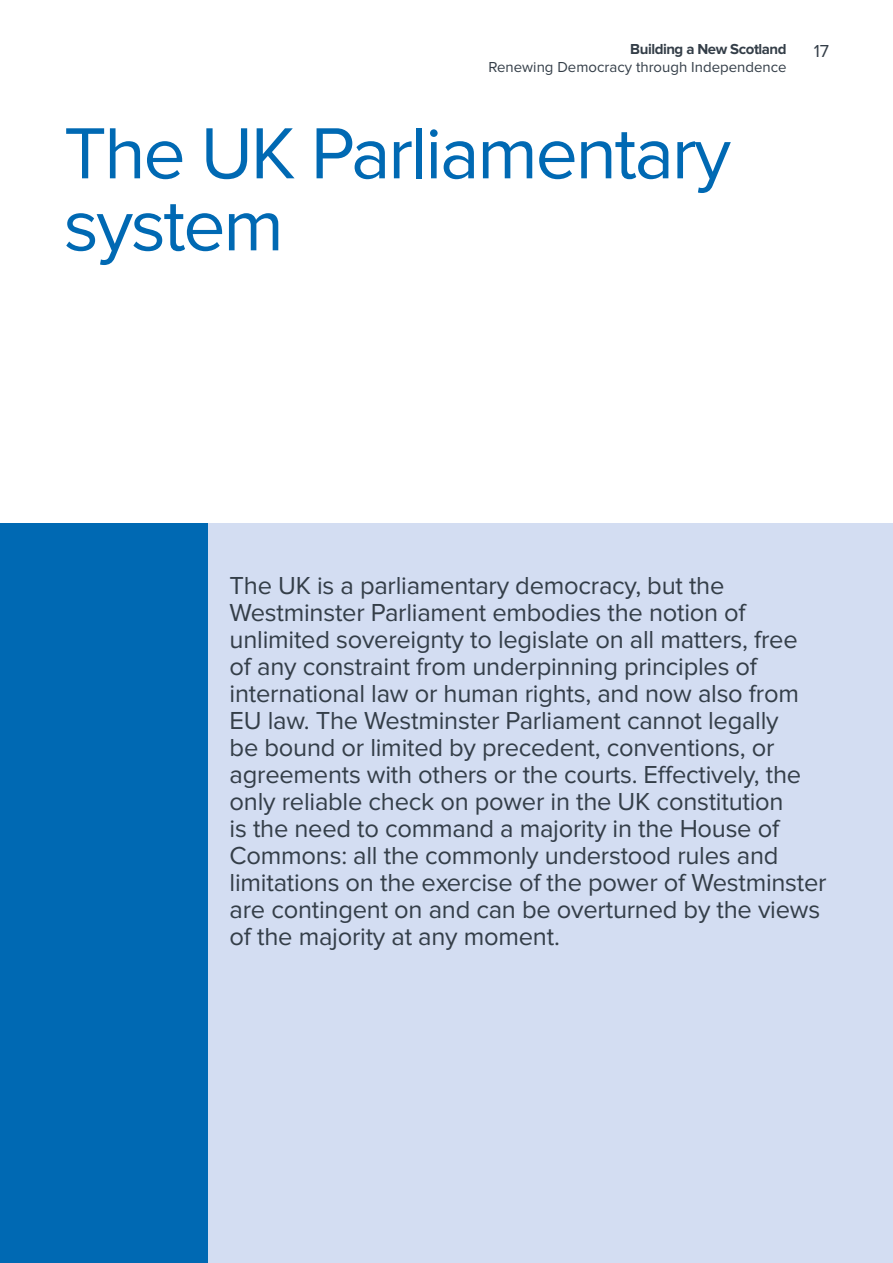
<style>
.page{position:relative;width:893px;height:1263px;background:#fff}
.page>*{position:absolute;margin:0;border:0;box-sizing:border-box;transform-origin:0 0}
.Head_1{font:75px/72px "Proxima Nova";letter-spacing:-.03em;color:#0069b3}
.Head_1-2{font:25.5px/27px "Proxima Nova";letter-spacing:-.01em;color:#343e48}
.t1{font:18px "Proxima Nova";color:#343e48}
.t2{font:15px "Proxima Nova";color:#343e48}
.t3{font:700 15px "Proxima Nova";letter-spacing:-.03em;color:#343e48}
</style>
<div class="page">
<div style="left:0;top:523px;width:208px;height:740px;background:#0069b3"></div>
<div style="left:208px;top:523px;width:685px;height:740px;background:#d3ddf2"></div>
<p class="t3" style="left:630px;top:41px;width:158px">Building a New Scotland</p>
<p class="t1" style="left:814px;top:40px;width:17px">17</p>
<p class="t2" style="left:488px;top:59px;width:300px">Renewing Democracy through Independence</p>
<p class="Head_1" style="left:64px;top:118px;width:669px">The UK Parliamentary system</p>
<p class="Head_1-2" style="left:230px;top:573px;width:598px">The UK is a parliamentary democracy, but the Westminster Parliament embodies the notion of unlimited sovereignty to legislate on all matters, free<br>of any constraint from underpinning principles of international law or human rights, and now also from EU law. The Westminster Parliament cannot legally<br>be bound or limited by precedent, conventions, or agreements with others or the courts. Effectively, the only reliable check on power in the UK constitution<br>is the need to command a majority in the House of Commons: all the commonly understood rules and limitations on the exercise of the power of Westminster are contingent on and can be overturned by the views of the majority at any moment.</p>
</div>
